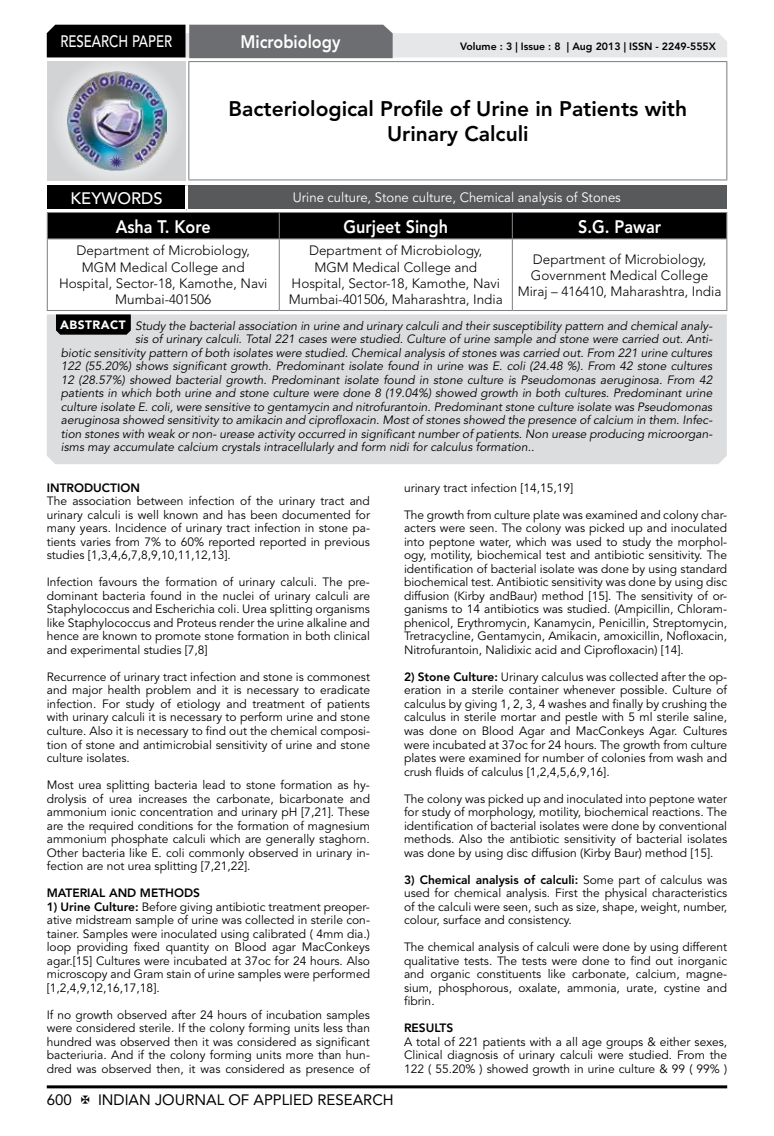
<style>
.page{position:relative;width:774px;height:1136px;background:#fff}
.page>*{position:absolute;margin:0;border:0;box-sizing:border-box;transform-origin:0 0}
.t1{font:800 21px/25.2px "Avenir LT Std";color:#000;text-align:center}
.t2{font:800 18px "Avenir LT Std";color:#fff;scale:.9 1}
.t3{font:500 16.5px "Avenir LT Std";color:#fff;scale:.8 1}
.t4{font:500 16.5px "Avenir LT Std";color:#fff}
.t5{font:15px "Avenir LT Std";color:#000}
.t6{font:300 13.5px/16.2px "Avenir LT Std";color:#000;text-align:center}
.t7{font:13.5px "Avenir LT Std";color:#fff}
.t8{font:12px/13.5px "Avenir LT Std";color:#000;text-align:justify}
.t9{font:italic 12px "Avenir LT Std";color:#000}
.t10{font:800 12px "Avenir LT Std";color:#000}
.t11{font:800 10.5px "Avenir LT Std";color:#000}
.s1{font-weight:900;font-style:normal;color:#fff}
.s2{font-weight:800}
</style>
<div class="page">
<hr style="left:47px;top:1085px;width:680px;height:3px;background:#000">
<div style="left:48px;top:62px;width:137px;height:118px;background:linear-gradient(to right,#d9dadb,#d9dadb)"></div>
<img style="left:68px;top:71px;width:99px;height:100px">
<svg style="left:47px;top:25px;width:680px;height:33px;background:#979899"></svg>
<hr style="left:188px;top:61px;width:539px;height:1px;background:#808285">
<hr style="left:188px;top:62px;width:1px;height:117px;background:#808285">
<hr style="left:726px;top:62px;width:1px;height:117px;background:#808285">
<hr style="left:188px;top:179px;width:539px;height:1px;background:#808285">
<div style="left:47px;top:212px;width:680px;height:26px;background:#000"></div>
<hr style="left:47px;top:238px;width:232px;height:1px;background:#808285">
<hr style="left:47px;top:239px;width:1px;height:71px;background:#808285">
<hr style="left:279px;top:238px;width:233px;height:1px;background:#808285">
<hr style="left:279px;top:239px;width:1px;height:71px;background:#808285">
<hr style="left:512px;top:238px;width:215px;height:1px;background:#808285">
<hr style="left:512px;top:239px;width:1px;height:71px;background:#808285">
<hr style="left:726px;top:239px;width:1px;height:71px;background:#808285">
<hr style="left:47px;top:310px;width:232px;height:1px;background:#808285">
<hr style="left:279px;top:310px;width:233px;height:1px;background:#808285">
<hr style="left:512px;top:310px;width:215px;height:1px;background:#808285">
<div style="left:47px;top:185px;width:139px;height:25px;background:#000"></div>
<div style="left:186px;top:185px;width:541px;height:25px;background:#58595b"></div>
<hr style="left:185px;top:185px;width:3px;height:24px;background:#fff">
<hr style="left:47px;top:209px;width:139px;height:3px;background:#fff">
<hr style="left:186px;top:209px;width:541px;height:3px;background:#fff">
<div style="left:47px;top:314px;width:680px;height:150px;background:#dcddde"></div>
<svg style="left:56px;top:314px;width:75px;height:20px"></svg>
<h3 class="t3" style="left:60px;top:32px;width:139px">RESEARCH PAPER</h3>
<h2 class="t2" style="left:240px;top:31px;width:113px">Microbiology</h2>
<p class="t11" style="left:460px;top:41px;width:257px">Volume : 3 | Issue : 8 | Aug 2013 | ISSN - 2249-555X</p>
<h1 class="t1" style="left:229px;top:96px;width:460px">Bacteriological Profile of Urine in Patients with<br>Urinary Calculi</h1>
<h3 class="t4" style="left:71px;top:189px;width:94px">KEYWORDS</h3>
<p class="t7" style="left:293px;top:189px;width:329px">Urine culture, Stone culture, Chemical analysis of Stones</p>
<h2 class="t2" style="left:116px;top:215px;width:107px">Asha T. Kore</h2>
<h2 class="t2" style="left:344px;top:215px;width:118px">Gurjeet Singh</h2>
<h2 class="t2" style="left:578px;top:215px;width:93px">S.G. Pawar</h2>
<p class="t6" style="left:59px;top:243px;width:210px">Department of Microbiology,<br>MGM Medical College and<br>Hospital, Sector-18, Kamothe, Navi<br>Mumbai-401506</p>
<p class="t6" style="left:289px;top:243px;width:215px">Department of Microbiology,<br>MGM Medical College and<br>Hospital, Sector-18, Kamothe, Navi<br>Mumbai-401506, Maharashtra, India</p>
<p class="t6" style="left:518px;top:251px;width:205px">Department of Microbiology,<br>Government Medical College<br>Miraj – 416410, Maharashtra, India</p>
<p class="t9" style="left:60px;top:319px;width:654px"><span class="s1">ABSTRACT</span> Study the bacterial association in urine and urinary calculi and their susceptibility pattern and chemical analy-</p>
<p class="t9" style="left:135px;top:332px;width:579px">sis of urinary calculi. Total 221 cases were studied. Culture of urine sample and stone were carried out. Anti-</p>
<p class="t9" style="left:61px;top:346px;width:653px">biotic sensitivity pattern of both isolates were studied. Chemical analysis of stones was carried out. From 221 urine cultures</p>
<p class="t9" style="left:61px;top:359px;width:653px">122 (55.20%) shows significant growth. Predominant isolate found in urine was E. coli (24.48 %). From 42 stone cultures</p>
<p class="t9" style="left:61px;top:373px;width:653px">12 (28.57%) showed bacterial growth. Predominant isolate found in stone culture is Pseudomonas aeruginosa. From 42</p>
<p class="t9" style="left:61px;top:386px;width:653px">patients in which both urine and stone culture were done 8 (19.04%) showed growth in both cultures. Predominant urine</p>
<p class="t9" style="left:61px;top:400px;width:653px">culture isolate E. coli, were sensitive to gentamycin and nitrofurantoin. Predominant stone culture isolate was Pseudomonas</p>
<p class="t9" style="left:61px;top:413px;width:653px">aeruginosa showed sensitivity to amikacin and ciprofloxacin. Most of stones showed the presence of calcium in them. Infec-</p>
<p class="t9" style="left:61px;top:427px;width:653px">tion stones with weak or non- urease activity occurred in significant number of patients. Non urease producing microorgan-</p>
<p class="t9" style="left:61px;top:440px;width:475px">isms may accumulate calcium crystals intracellularly and form nidi for calculus formation..</p>
<p class="t10" style="left:47px;top:480px;width:95px">INTRODUCTION</p>
<p class="t8" style="left:47px;top:494px;width:325px">The association between infection of the urinary tract and urinary calculi is well known and has been documented for many years. Incidence of urinary tract infection in stone pa&shy;tients varies from 7% to 60% reported reported in previous studies [1,3,4,6,7,8,9,10,11,12,13].</p>
<p class="t8" style="left:47px;top:575px;width:325px">Infection favours the formation of urinary calculi. The pre&shy;dominant bacteria found in the nuclei of urinary calculi are Staphylococcus and Escherichia coli. Urea splitting organisms like Staphylococcus and Proteus render the urine alkaline and hence are known to promote stone formation in both clinical and experimental studies [7,8]</p>
<p class="t8" style="left:47px;top:670px;width:325px">Recurrence of urinary tract infection and stone is commonest and major health problem and it is necessary to eradicate infection. For study of etiology and treatment of patients with urinary calculi it is necessary to perform urine and stone culture. Also it is necessary to find out the chemical composi&shy;tion of stone and antimicrobial sensitivity of urine and stone culture isolates.</p>
<p class="t8" style="left:47px;top:778px;width:325px">Most urea splitting bacteria lead to stone formation as hy&shy;drolysis of urea increases the carbonate, bicarbonate and ammonium ionic concentration and urinary pH [7,21]. These are the required conditions for the formation of magnesium ammonium phosphate calculi which are generally staghorn.<br>Other bacteria like E. coli commonly observed in urinary in&shy;fection are not urea splitting [7,21,22].</p>
<p class="t10" style="left:47px;top:885px;width:155px">MATERIAL AND METHODS</p>
<p class="t8" style="left:47px;top:899px;width:325px"><span class="s2">1) Urine Culture:</span> Before giving antibiotic treatment preoper&shy;ative midstream sample of urine was collected in sterile con&shy;tainer. Samples were inoculated using calibrated ( 4mm dia.) loop providing fixed quantity on Blood agar MacConkeys agar.[15] Cultures were incubated at 37oc for 24 hours. Also microscopy and Gram stain of urine samples were performed [1,2,4,9,12,16,17,18].</p>
<p class="t8" style="left:47px;top:1007px;width:325px">If no growth observed after 24 hours of incubation samples were considered sterile. If the colony forming units less than hundred was observed then it was considered as significant bacteriuria. And if the colony forming units more than hun&shy;dred was observed then, it was considered as presence of</p>
<p class="t8" style="left:404px;top:481px;width:171px">urinary tract infection [14,15,19]</p>
<p class="t8" style="left:404px;top:508px;width:325px">The growth from culture plate was examined and colony char&shy;acters were seen. The colony was picked up and inoculated into peptone water, which was used to study the morphol&shy;ogy, motility, biochemical test and antibiotic sensitivity. The identification of bacterial isolate was done by using standard biochemical test. Antibiotic sensitivity was done by using disc diffusion (Kirby andBaur) method [15]. The sensitivity of or&shy;ganisms to 14 antibiotics was studied. (Ampicillin, Chloram&shy;phenicol, Erythromycin, Kanamycin, Penicillin, Streptomycin, Tretracycline, Gentamycin, Amikacin, amoxicillin, Nofloxacin, Nitrofurantoin, Nalidixic acid and Ciprofloxacin) [14].</p>
<p class="t8" style="left:404px;top:670px;width:325px"><span class="s2">2) Stone Culture:</span> Urinary calculus was collected after the op&shy;eration in a sterile container whenever possible. Culture of calculus by giving 1, 2, 3, 4 washes and finally by crushing the calculus in sterile mortar and pestle with 5 ml sterile saline, was done on Blood Agar and MacConkeys Agar. Cultures were incubated at 37oc for 24 hours. The growth from culture plates were examined for number of colonies from wash and crush fluids of calculus [1,2,4,5,6,9,16].</p>
<p class="t8" style="left:404px;top:791px;width:325px">The colony was picked up and inoculated into peptone water for study of morphology, motility, biochemical reactions. The identification of bacterial isolates were done by conventional methods. Also the antibiotic sensitivity of bacterial isolates was done by using disc diffusion (Kirby Baur) method [15].</p>
<p class="t8" style="left:404px;top:872px;width:325px"><span class="s2">3) Chemical analysis of calculi:</span> Some part of calculus was used for chemical analysis. First the physical characteristics of the calculi were seen, such as size, shape, weight, number, colour, surface and consistency.</p>
<p class="t8" style="left:404px;top:940px;width:325px">The chemical analysis of calculi were done by using different qualitative tests. The tests were done to find out inorganic and organic constituents like carbonate, calcium, magne&shy;sium, phosphorous, oxalate, ammonia, urate, cystine and fibrin.</p>
<p class="t10" style="left:404px;top:1020px;width:51px">RESULTS</p>
<p class="t8" style="left:404px;top:1034px;width:325px">A total of 221 patients with a all age groups &amp; either sexes, Clinical diagnosis of urinary calculi were studied. From the 122 ( 55.20% ) showed growth in urine culture &amp; 99 ( 99% )</p>
<p class="t5" style="left:47px;top:1090px;width:27px">600</p>
<p class="t5" style="left:98px;top:1090px;width:297px">INDIAN JOURNAL OF APPLIED RESEARCH</p>
</div>
